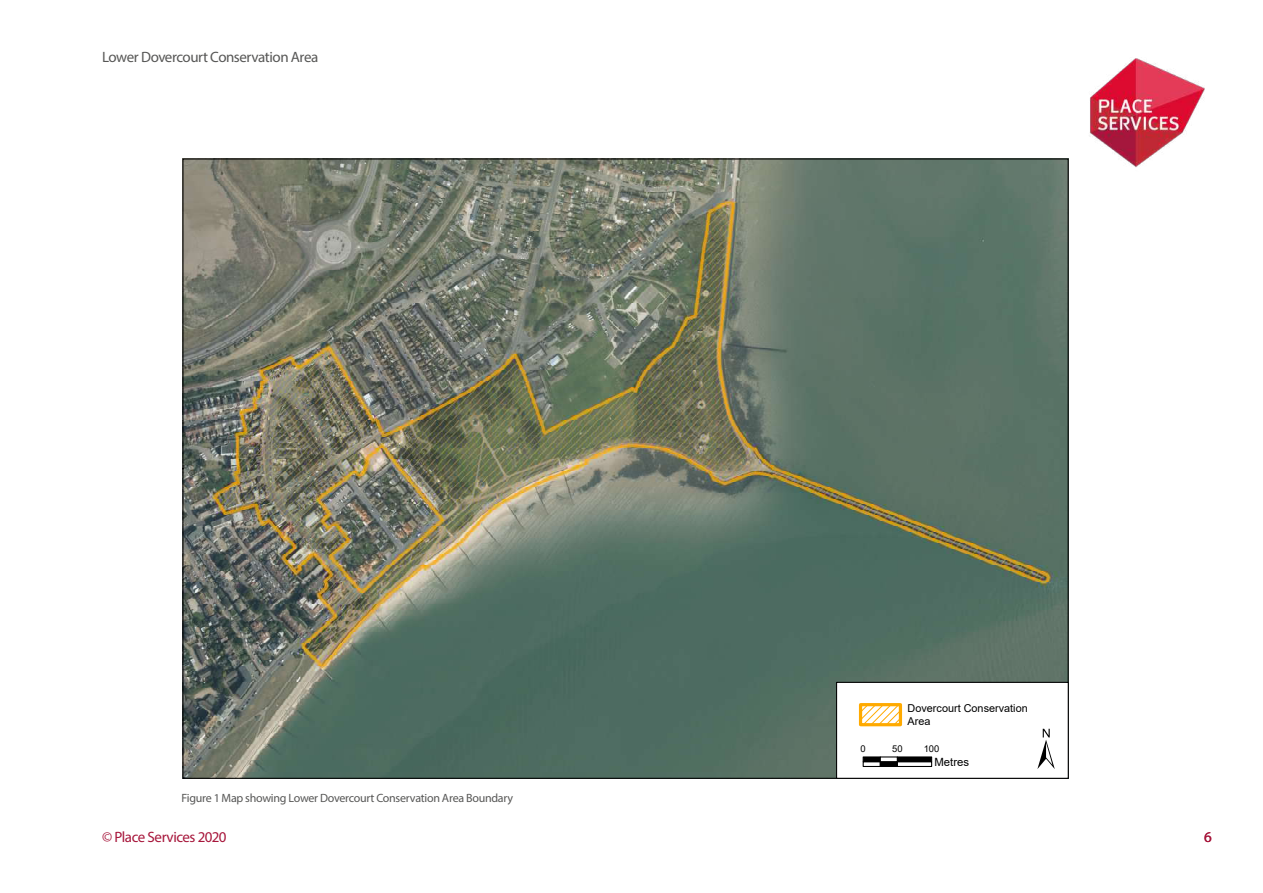
<style>
.page{position:relative;width:1263px;height:893px;background:#fff}
.page>*{position:absolute;margin:0;border:0;box-sizing:border-box;transform-origin:0 0}
.t1{font:57.3px "ESRI North";color:#000}
.t2{font:15px "Myriad Pro";letter-spacing:-.03em;color:#575756}
.t3{font:15px "Myriad Pro";letter-spacing:-.03em;color:#a7163b}
.t4{font:12px "Myriad Pro";letter-spacing:-.025em;color:#575756}
.t5{font:11.4px "Arial";color:#000}
.t6{font:10.8px/12.5px "Arial";color:#000}
.t7{font:9.45px "Arial";color:#000}
</style>
<div class="page">
<img style="left:182px;top:158px;width:887px;height:621px">
<div style="left:836px;top:682px;width:233px;height:97px;background:#fff;border:1px solid #000"></div>
<svg style="left:863px;top:707px;width:35px;height:15px"></svg>
<div style="left:859px;top:703px;width:43px;height:23px;border:3px solid #fa0"></div>
<svg style="left:863px;top:762px;width:17px;height:5px"></svg>
<svg style="left:863px;top:756px;width:17px;height:6px"></svg>
<div style="left:880px;top:761px;width:18px;height:6px;background:#000"></div>
<svg style="left:880px;top:756px;width:17px;height:6px"></svg>
<svg style="left:897px;top:762px;width:35px;height:5px"></svg>
<svg style="left:897px;top:756px;width:35px;height:6px"></svg>
<img style="left:1089px;top:58px;width:116px;height:109px">
<p class="t2" style="left:102px;top:48px;width:218px">Lower Dovercourt Conservation Area</p>
<p class="t4" style="left:181px;top:791px;width:333px">Figure 1 Map showing Lower Dovercourt Conservation Area Boundary</p>
<p class="t6" style="left:907px;top:702px;width:122px">Dovercourt Conservation<br>Area</p>
<p class="t7" style="left:860px;top:742px;width:7px">0</p>
<p class="t7" style="left:892px;top:742px;width:12px">50</p>
<p class="t7" style="left:924px;top:742px;width:17px">100</p>
<p class="t5" style="left:934px;top:755px;width:36px">Metres</p>
<h1 class="t1" style="left:1037px;top:716px;width:19px">±</h1>
<p class="t3" style="left:102px;top:828px;width:126px">© Place Services 2020</p>
<p class="t3" style="left:1204px;top:828px;width:9px">6</p>
</div>
